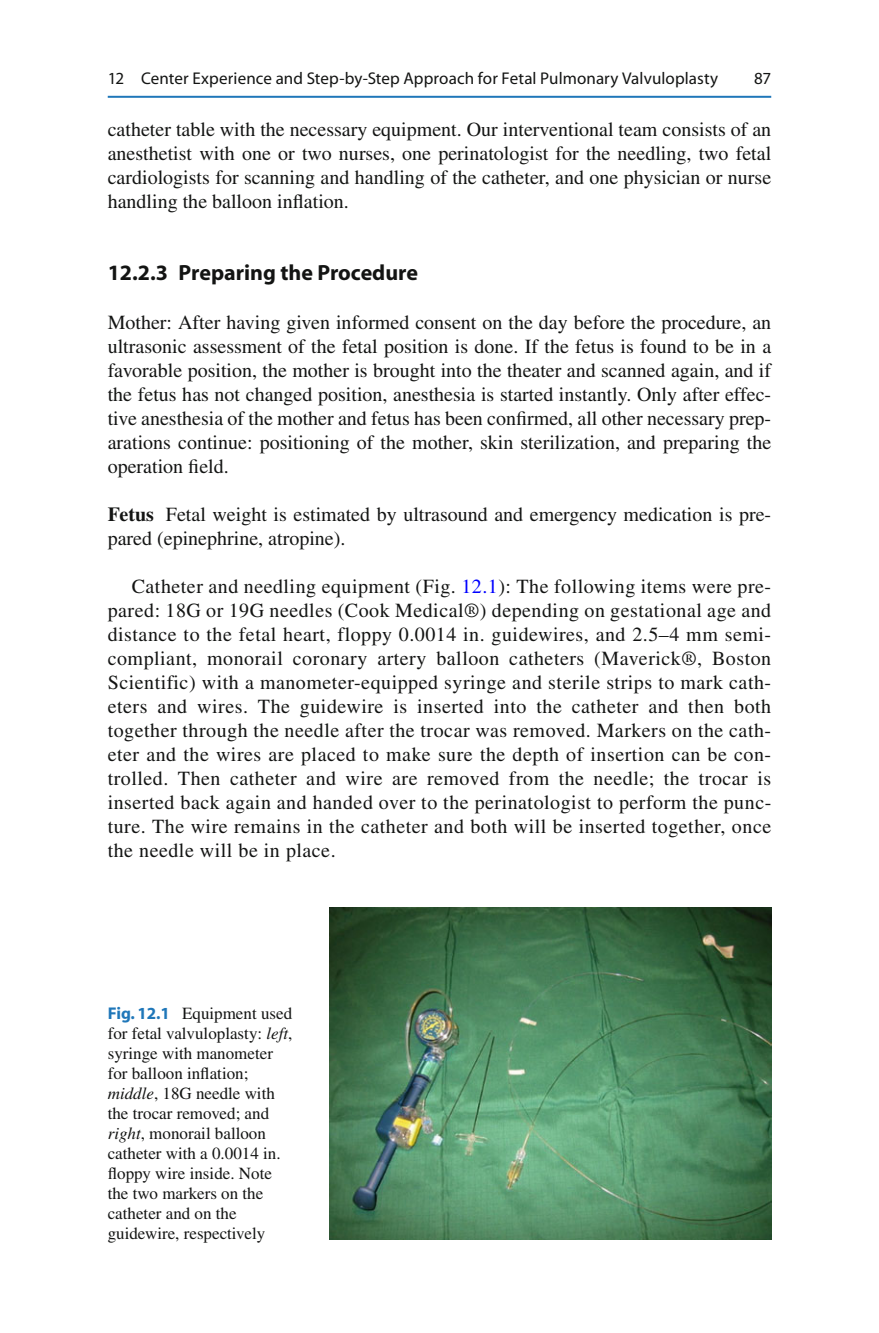
<style>
.page{position:relative;width:879px;height:1333px;background:#fff}
.page>*{position:absolute;margin:0;border:0;box-sizing:border-box;transform-origin:0 0}
.t1{font:700 22px "Bydtrb Myriad";color:#131413}
.t2{font:20px/24px "Ylqfxj Times";color:#131413;text-align:justify}
.t3{font:17px/20px "Ylqfxj Times";color:#131413}
.t4{font:17px "Kswvss Myriad";letter-spacing:.005em;color:#131413}
.s1{font-family:"Dxyvsy Times";font-weight:700}
.s2{color:#00f}
.s3{font-family:"Bydtrb Myriad";font-weight:700;color:#1f77b9}
.s4{font-family:"Hccnps Times";font-style:italic}
</style>
<div class="page">
<img style="left:329px;top:907px;width:442px;height:331px">
<hr style="left:108px;top:96px;width:663px;height:2px;background:#1f77b9">
<p class="t4" style="left:108px;top:72px;width:612px">12 Center Experience and Step-by-Step Approach for Fetal Pulmonary Valvuloplasty</p>
<p class="t4" style="left:754px;top:72px;width:19px">87</p>
<p class="t2" style="left:108px;top:120px;width:665px">catheter table with the necessary equipment. Our interventional team consists of an anesthetist with one or two nurses, one perinatologist for the needling, two fetal cardiologists for scanning and handling of the catheter, and one physician or nurse handling the balloon inflation.</p>
<p class="t1" style="left:108px;top:265px;width:312px">12.2.3 Preparing the Procedure</p>
<p class="t2" style="left:108px;top:312px;width:665px">Mother: After having given informed consent on the day before the procedure, an ultrasonic assessment of the fetal position is done. If the fetus is found to be in a favorable position, the mother is brought into the theater and scanned again, and if the fetus has not changed position, anesthesia is started instantly. Only after effec&shy;tive anesthesia of the mother and fetus has been confirmed, all other necessary prep&shy;arations continue: positioning of the mother, skin sterilization, and preparing the operation field.</p>
<p class="t2" style="left:108px;top:504px;width:665px"><span class="s1">Fetus</span> Fetal weight is estimated by ultrasound and emergency medication is pre&shy;pared (epinephrine, atropine).</p>
<p class="t2" style="left:108px;top:576px;width:665px;text-indent:24px">Catheter and needling equipment (Fig. <span class="s2">12.1</span> ): The following items were pre&shy;pared: 18G or 19G needles (Cook Medical®) depending on gestational age and distance to the fetal heart, floppy 0.0014 in. guidewires, and 2.5–4 mm semi&shy;compliant, monorail coronary artery balloon catheters (Maverick®, Boston Scientific) with a manometer-equipped syringe and sterile strips to mark cath&shy;eters and wires. The guidewire is inserted into the catheter and then both together through the needle after the trocar was removed. Markers on the cath&shy;eter and the wires are placed to make sure the depth of insertion can be con&shy;trolled. Then catheter and wire are removed from the needle; the trocar is inserted back again and handed over to the perinatologist to perform the punc&shy;ture. The wire remains in the catheter and both will be inserted together, once the needle will be in place.</p>
<p class="t3" style="left:108px;top:1004px;width:186px"><span class="s3">Fig. 12.1</span> Equipment used for fetal valvuloplasty: <span class="s4">left</span> , syringe with manometer for balloon inflation; <span class="s4">middle</span> , 18G needle with the trocar removed; and <span class="s4">right</span> , monorail balloon catheter with a 0.0014 in. floppy wire inside. Note the two markers on the catheter and on the guidewire, respectively</p>
</div>
